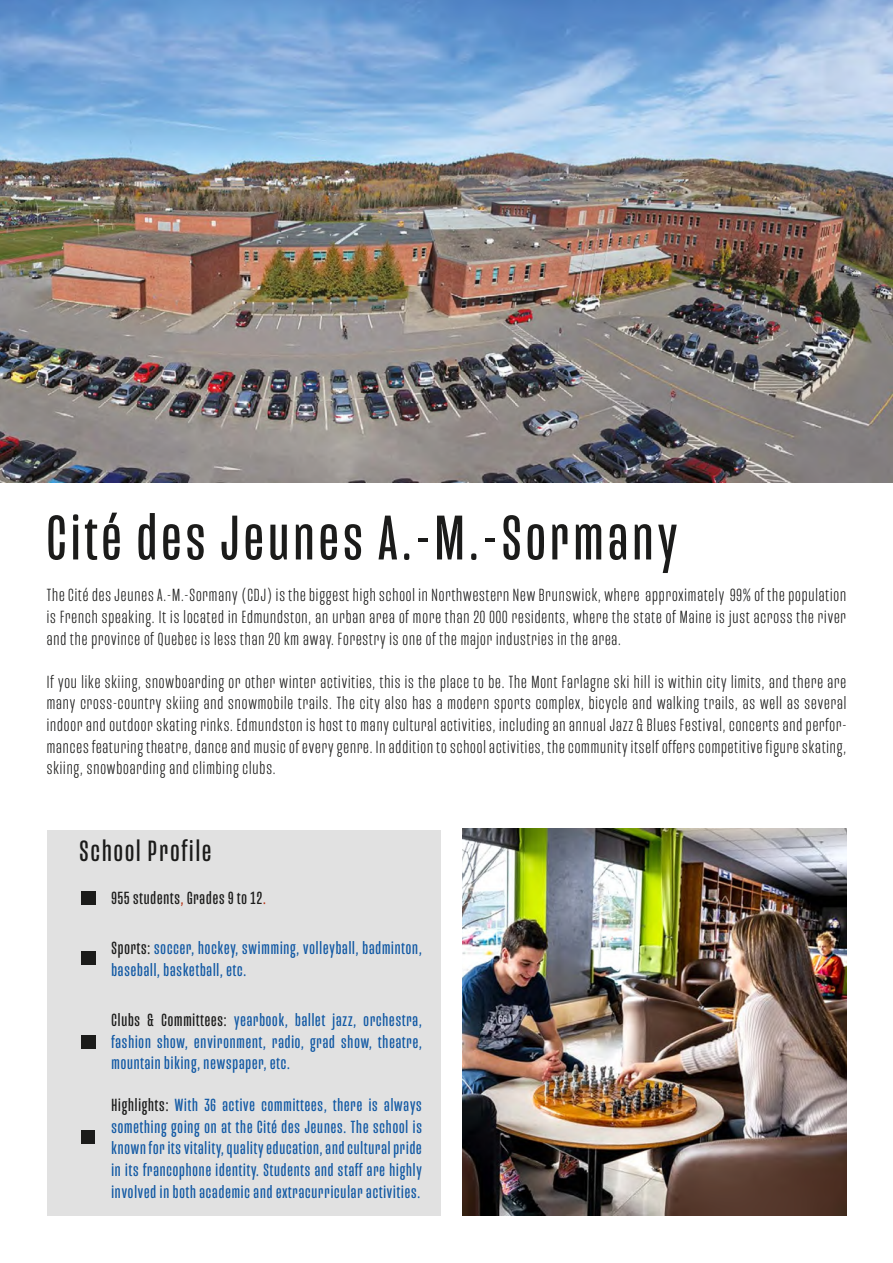
<style>
.page{position:relative;width:893px;height:1263px;background:#fff}
.page>*{position:absolute;margin:0;border:0;box-sizing:border-box;transform-origin:0 0}
.t1{font:64.5px "Mongoose";letter-spacing:.07em;color:#1b1b1a}
.t2{font:30px "Mongoose";letter-spacing:.07em;color:#1b1b1a}
.t3{font:300 18px/21.6px "Mongoose";letter-spacing:.05em;color:#1b1b1a;text-align:justify}
.t4{font:18px/21.6px "Mongoose";letter-spacing:.05em;color:#1259a4;text-align:justify}
.t5{font:18px "Mongoose";letter-spacing:.05em;color:#1b1b1a}
.s1{color:#b83819}
.s2{color:#1b1b1a}
</style>
<div class="page">
<img style="left:462px;top:829px;width:384px;height:386px">
<img style="left:0;top:0;width:893px;height:482px">
<div style="left:47px;top:830px;width:393px;height:385px;background:#e1e1e1"></div>
<div style="left:81px;top:892px;width:15px;height:13px;background:#1b1b1a"></div>
<div style="left:81px;top:952px;width:14px;height:13px;background:#1b1b1a"></div>
<div style="left:81px;top:1035px;width:14px;height:13px;background:#1b1b1a"></div>
<div style="left:81px;top:1130px;width:13px;height:14px;background:#1b1b1a"></div>
<h1 class="t1" style="left:47px;top:501px;width:632px">Cité des Jeunes A.-M.-Sormany</h1>
<p class="t3" style="left:47px;top:585px;width:801px">The Cité des Jeunes A.-M.-Sormany (CDJ) is the biggest high school in Northwestern New Brunswick, where approximately 99% of the population is French speaking. It is located in Edmundston, an urban area of more than 20 000 residents, where the state of Maine is just across the river and the province of Quebec is less than 20 km away. Forestry is one of the major industries in the area.</p>
<p class="t3" style="left:47px;top:671px;width:801px">If you like skiing, snowboarding or other winter activities, this is the place to be. The Mont Farlagne ski hill is within city limits, and there are many cross-country skiing and snowmobile trails. The city also has a modern sports complex, bicycle and walking trails, as well as several indoor and outdoor skating rinks. Edmundston is host to many cultural activities, including an annual Jazz &amp; Blues Festival, concerts and perfor&shy;mances featuring theatre, dance and music of every genre. In addition to school activities, the community itself offers competitive figure skating, skiing, snowboarding and climbing clubs.</p>
<h2 class="t2" style="left:80px;top:834px;width:133px">School Profile</h2>
<p class="t5" style="left:111px;top:887px;width:156px">955 students<span class="s1">,</span> Grades 9 to 12<span class="s1">.</span></p>
<p class="t4" style="left:111px;top:937px;width:312px"><span class="s2">Sports:</span> soccer, hockey, swimming, volleyball, badminton, baseball, basketball, etc.</p>
<p class="t4" style="left:111px;top:1009px;width:312px"><span class="s2">Clubs &amp; Committees:</span> yearbook, ballet jazz, orchestra, fashion show, environment, radio, grad show, theatre, mountain biking, newspaper, etc.</p>
<p class="t4" style="left:111px;top:1094px;width:312px"><span class="s2">Highlights:</span> With 36 active committees, there is always something going on at the Cité des Jeunes. The school is known for its vitality, quality education, and cultural pride in its francophone identity. Students and staff are highly involved in both academic and extracurricular activities.</p>
</div>
